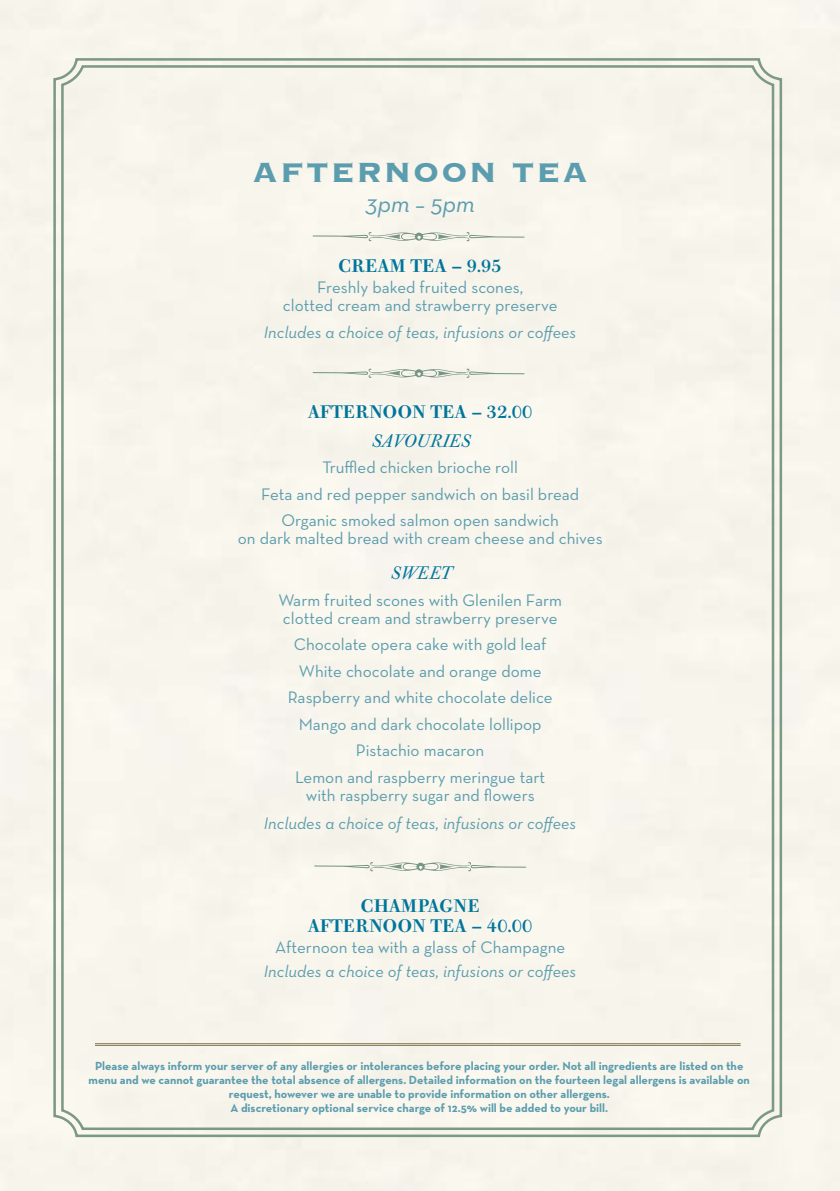
<style>
.page{position:relative;width:840px;height:1191px;background:#fff}
.page>*{position:absolute;margin:0;border:0;box-sizing:border-box;transform-origin:0 0}
.t1{font:700 36px "Copperplate";letter-spacing:.05em;color:#5b9dae}
.t2{font:italic 25px "Neutra Text";color:#5b9dae}
.t3{font:500 18px/20px "Bodoni Old Face BE";letter-spacing:.02em;color:#00759b;text-align:center}
.t4{font:italic 18px "Bodoni Old Face BE";letter-spacing:-.01em;color:#00759b}
.t5{font:500 18px "Bodoni Old Face BE";color:#00759b}
.t6{font:17px/26.6px "Neutra Text";color:#5b9dae;text-align:center}
.t7{font:italic 17px "Neutra Text";color:#5b9dae}
.t8{font:700 12px/14px "Neutra Text";color:#5b9dae;text-align:center}
</style>
<div class="page">
<div style="left:52px;top:57px;width:730px;height:1081px;background:#f8f5ec"></div>
<svg style="left:312px;top:369px;width:212px;height:9px;background:#d9ded3"></svg>
<svg style="left:314px;top:862px;width:212px;height:9px;background:#dbdfd4"></svg>
<svg style="left:312px;top:232px;width:212px;height:9px;background:#dadfd4"></svg>
<h1 class="t1" style="left:252px;top:149px;width:337px">AFTERNOON TEA</h1>
<h2 class="t2" style="left:365px;top:188px;width:111px">3pm – 5pm</h2>
<p class="t5" style="left:338px;top:255px;width:165px">CREAM TEA – 9.95</p>
<p class="t6" style="left:283px;top:278px;width:276px;line-height:18px">Freshly baked fruited scones,<br>clotted cream and strawberry preserve</p>
<p class="t7" style="left:264px;top:321px;width:314px">Includes a choice of teas, infusions or coffees</p>
<p class="t3" style="left:307px;top:402px;width:226px">AFTERNOON TEA – 32.00</p>
<p class="t4" style="left:370px;top:430px;width:101px">SAVOURIES</p>
<p class="t6" style="left:261px;top:454px;width:319px">Truffled chicken brioche roll<br>Feta and red pepper sandwich on basil bread<br>Organic smoked salmon open sandwich</p>
<p class="t6" style="left:238px;top:525px;width:366px">on dark malted bread with cream cheese and chives</p>
<p class="t4" style="left:389px;top:562px;width:63px">SWEET</p>
<p class="t6" style="left:278px;top:591px;width:285px;line-height:18px;text-align:left">Warm fruited scones with Glenilen Farm clotted cream and strawberry preserve</p>
<p class="t6" style="left:287px;top:631px;width:266px">Chocolate opera cake with gold leaf<br>White chocolate and orange dome<br>Raspberry and white chocolate delice<br>Mango and dark chocolate lollipop<br>Pistachio macaron<br>Lemon and raspberry meringue tart</p>
<p class="t6" style="left:305px;top:781px;width:230px">with raspberry sugar and flowers</p>
<p class="t7" style="left:264px;top:813px;width:314px">Includes a choice of teas, infusions or coffees</p>
<p class="t3" style="left:307px;top:896px;width:226px">CHAMPAGNE<br>AFTERNOON TEA – 40.00</p>
<p class="t6" style="left:275px;top:933px;width:292px">Afternoon tea with a glass of Champagne</p>
<p class="t7" style="left:264px;top:960px;width:314px">Includes a choice of teas, infusions or coffees</p>
<p class="t8" style="left:88px;top:1058px;width:662px">Please always inform your server of any allergies or intolerances before placing your order. Not all ingredients are listed on the menu and we cannot guarantee the total absence of allergens. Detailed information on the fourteen legal allergens is available on request, however we are unable to provide information on other allergens.<br>A discretionary optional service charge of 12.5% will be added to your bill.</p>
</div>
